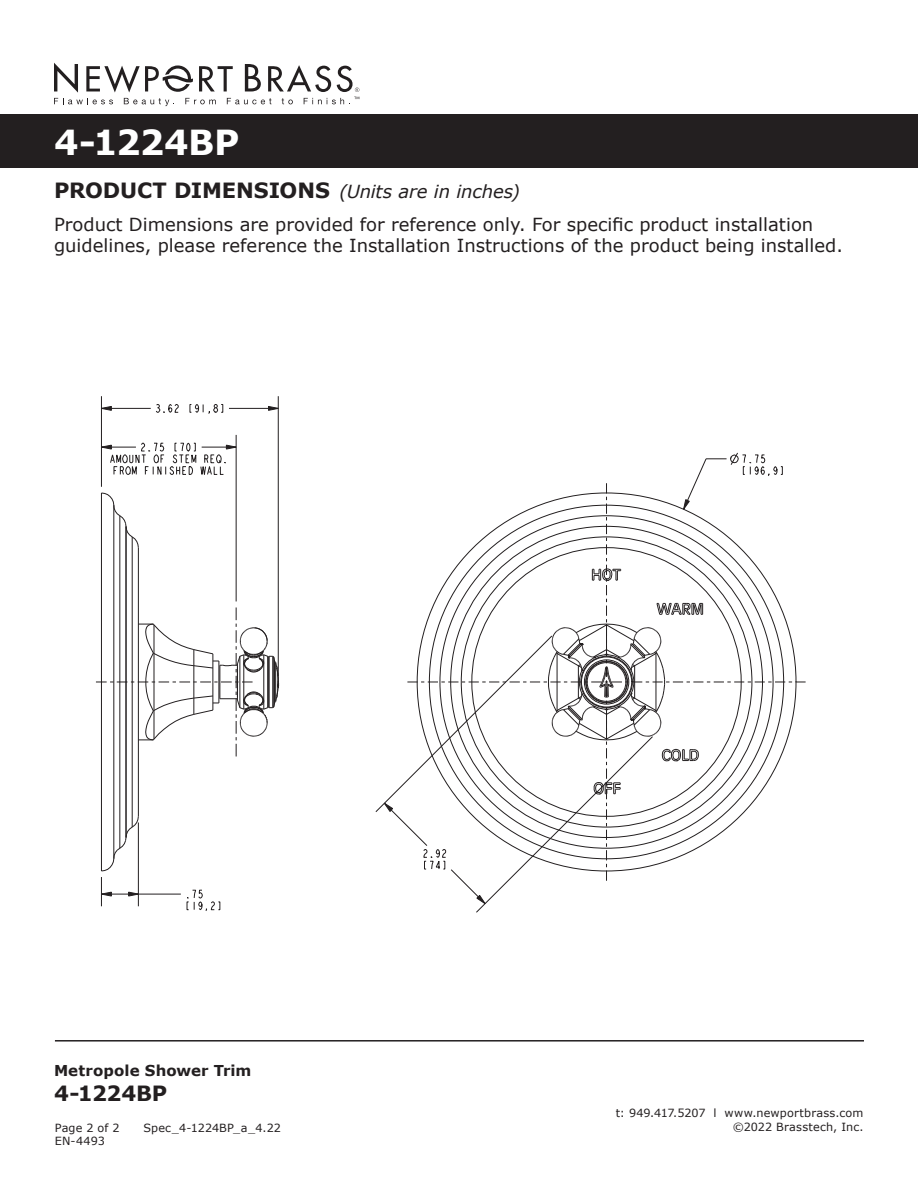
<style>
.page{position:relative;width:918px;height:1188px;background:#fff}
.page>*{position:absolute;margin:0;border:0;box-sizing:border-box;transform-origin:0 0}
.t1{font:700 34.5px "Verdana";letter-spacing:-.01em;color:#fff}
.t2{font:700 21px "Verdana";letter-spacing:-.005em;color:#231f20}
.t3{font:18px/21.6px "Verdana";color:#231f20}
.t4{font:italic 18px "Verdana";letter-spacing:-.01em;color:#231f20}
.t5{font:700 15px "Verdana";letter-spacing:.005em;color:#231f20}
.t6{font:11.25px/13.5px "Verdana";letter-spacing:.015em;color:#231f20;text-align:right}
.s1{font-weight:700;font-style:normal;font-size:21px}
</style>
<div class="page">
<div style="left:0;top:114px;width:918px;height:54px;background:#231f20"></div>
<svg style="left:54px;top:63px;width:305px;height:43px"></svg>
<hr style="left:55px;top:1040px;width:809px;height:2px;background:#231f20">
<svg style="left:102px;top:442px;width:134px;height:39px"></svg>
<svg style="left:156px;top:404px;width:23px;height:9px"></svg>
<svg style="left:190px;top:404px;width:33px;height:10px"></svg>
<svg style="left:102px;top:406px;width:10px;height:5px"></svg>
<svg style="left:268px;top:406px;width:10px;height:5px"></svg>
<hr style="left:101px;top:396px;width:1px;height:91px;background:#231f20">
<hr style="left:236px;top:435px;width:1px;height:166px;background:#231f20">
<hr style="left:278px;top:396px;width:1px;height:280px;background:#231f20">
<hr style="left:202px;top:447px;width:34px;height:1px;background:#231f20">
<hr style="left:101px;top:447px;width:35px;height:1px;background:#231f20">
<hr style="left:229px;top:408px;width:49px;height:1px;background:#231f20">
<hr style="left:101px;top:408px;width:50px;height:1px;background:#231f20">
<svg style="left:96px;top:492px;width:183px;height:419px"></svg>
<svg style="left:375px;top:452px;width:431px;height:461px"></svg>
<h1 class="t1" style="left:54px;top:120px;width:187px">4-1224BP</h1>
<p class="t4" style="left:54px;top:180px;width:467px"><span class="s1">PRODUCT DIMENSIONS</span> (Units are in inches)</p>
<p class="t3" style="left:54px;top:214px;width:790px">Product Dimensions are provided for reference only. For specific product installation guidelines, please reference the Installation Instructions of the product being installed.</p>
<p class="t5" style="left:54px;top:1061px;width:199px">Metropole Shower Trim</p>
<p class="t2" style="left:54px;top:1079px;width:115px">4-1224BP</p>
<p class="t6" style="left:55px;top:1121px;width:66px">Page 2 of 2</p>
<p class="t6" style="left:143px;top:1121px;width:139px">Spec_4-1224BP_a_4.22</p>
<p class="t6" style="left:55px;top:1135px;width:52px">EN-4493</p>
<p class="t6" style="left:616px;top:1107px;width:249px">t: 949.417.5207 l www.newportbrass.com ©2022 Brasstech, Inc.</p>
</div>
